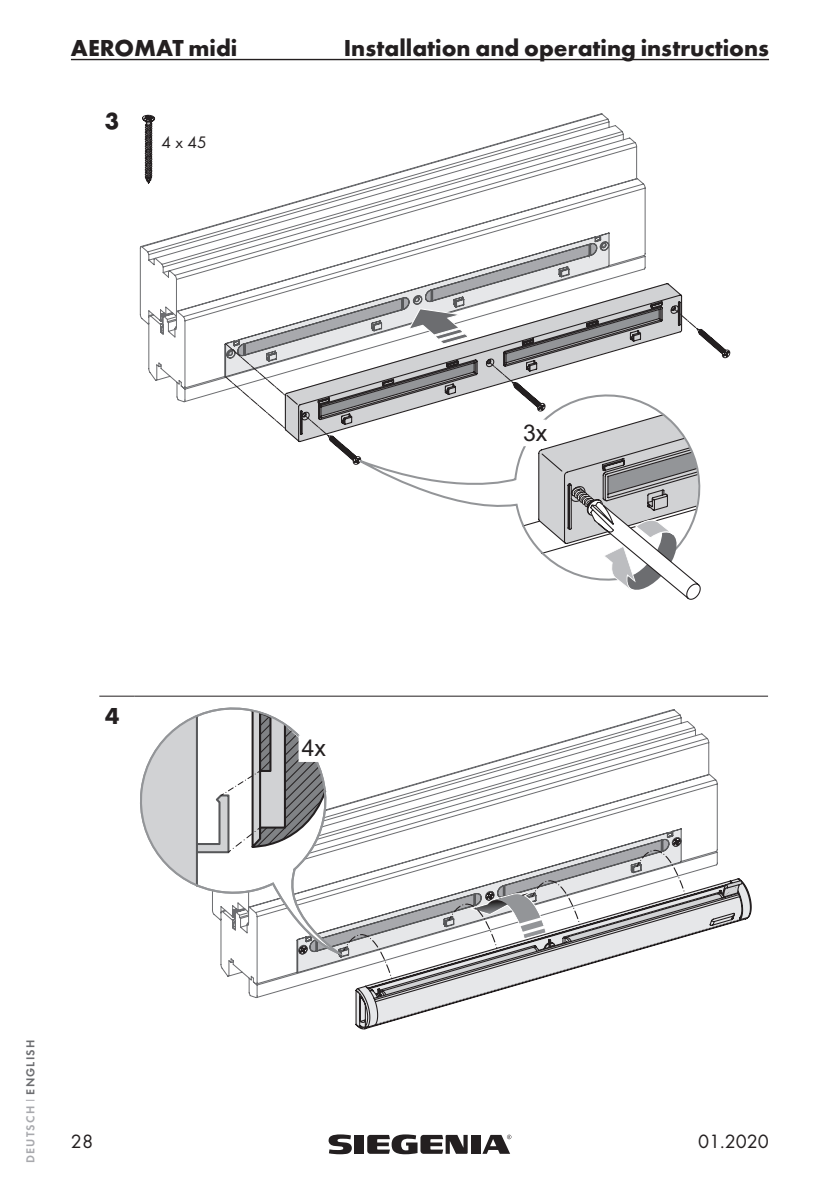
<style>
.page{position:relative;width:840px;height:1191px;background:#fff}
.page>*{position:absolute;margin:0;border:0;box-sizing:border-box;transform-origin:0 0}
.t1{font:700 24px "Futura";color:#231f20}
.t2{font:23px "Arial";color:#231f20}
.t3{font:20px "Futura Boo";color:#231f20}
.t4{font:17.2px "Futura Boo";color:#231f20}
.t5{font:12px "Futura Dem";letter-spacing:.1em;color:#a8a9ad}
.s1{color:#6c6d70}
</style>
<div class="page">
<hr style="left:71px;top:59px;width:697px;height:1px;background:#231f20">
<svg style="left:351px;top:1134px;width:159px;height:20px"></svg>
<div style="left:354px;top:1134px;width:10px;height:19px;background:#231f20"></div>
<svg style="left:328px;top:1134px;width:23px;height:20px"></svg>
<div style="left:470px;top:1134px;width:10px;height:19px;background:#231f20"></div>
<svg style="left:367px;top:1134px;width:100px;height:20px"></svg>
<svg style="left:482px;top:1134px;width:29px;height:19px"></svg>
<hr style="left:99px;top:695px;width:35px;height:1px;background:#231f20">
<hr style="left:134px;top:695px;width:633px;height:1px;background:#231f20">
<svg style="left:140px;top:113px;width:505px;height:289px"></svg>
<svg style="left:224px;top:232px;width:385px;height:146px"></svg>
<svg style="left:142px;top:115px;width:13px;height:70px"></svg>
<svg style="left:225px;top:241px;width:504px;height:359px"></svg>
<div style="left:514px;top:419px;width:31px;height:27px;background:#fff"></div>
<svg style="left:355px;top:882px;width:396px;height:146px"></svg>
<svg style="left:140px;top:709px;width:603px;height:313px"></svg>
<p class="t1" style="left:71px;top:33px;width:168px">AEROMAT midi</p>
<p class="t1" style="left:343px;top:33px;width:426px">Installation and operating instructions</p>
<p class="t1" style="left:105px;top:106px;width:16px">3</p>
<p class="t4" style="left:161px;top:132px;width:46px">4 x 45</p>
<p class="t1" style="left:105px;top:700px;width:16px">4</p>
<p class="t2" style="left:301px;top:733px;width:26px">4x</p>
<p class="t2" style="left:522px;top:417px;width:26px">3x</p>
<p class="t5" style="left:22px;top:1162px;width:125px;rotate:-90deg">DEUTSCH <span class="s1">ENGLISH</span></p>
<p class="t3" style="left:71px;top:1129px;width:24px">28</p>
<p class="t3" style="left:697px;top:1129px;width:72px">01.2020</p>
</div>
